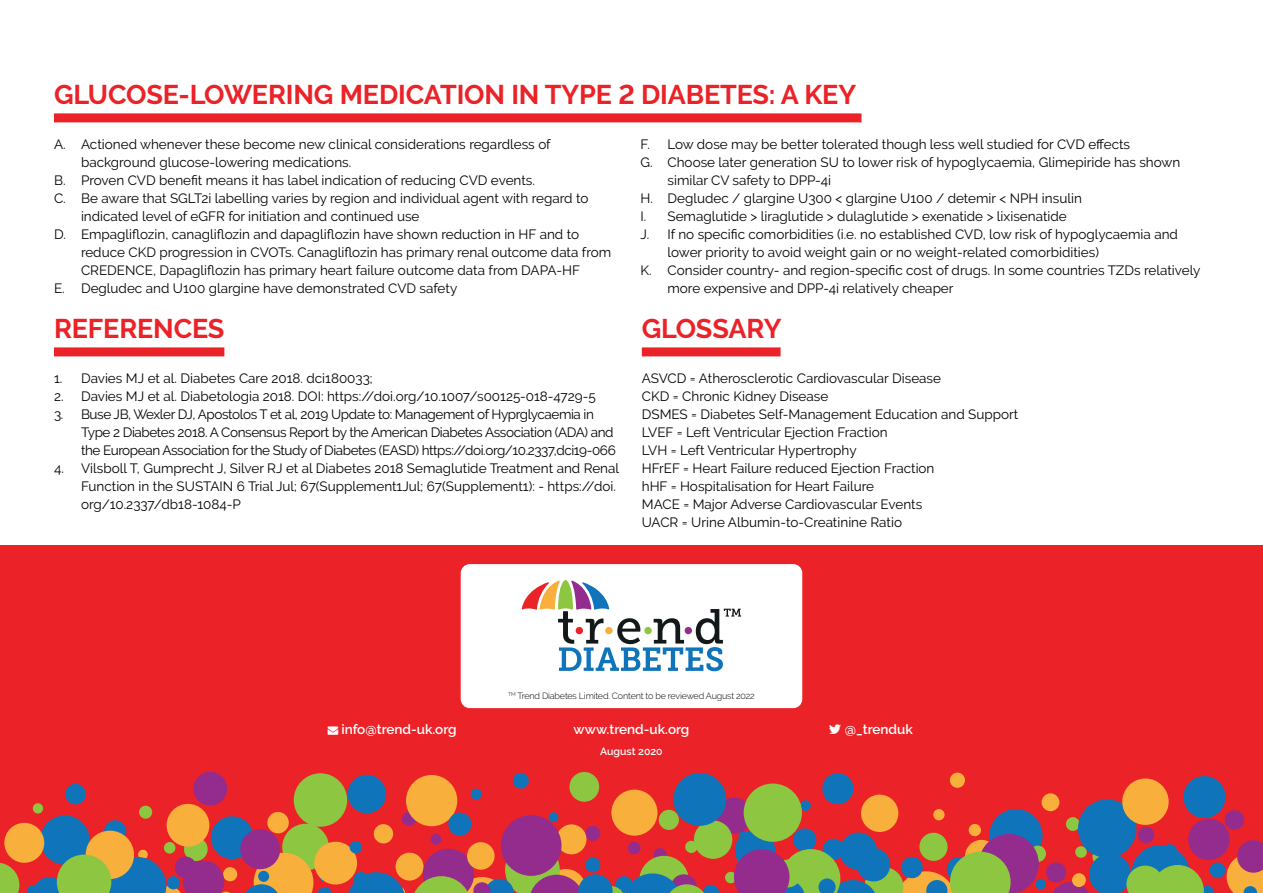
<style>
.page{position:relative;width:1263px;height:893px;background:#fff}
.page>*{position:absolute;margin:0;border:0;box-sizing:border-box;transform-origin:0 0}
.t1{font:700 27px "Raleway";letter-spacing:-.005em;color:#eb2227}
.t2{font:13.5px/18px "Raleway";color:#000}
.t3{font:13.5px/18px "Raleway";letter-spacing:-.03em;color:#000}
.t4{font:600 13.5px "Raleway";color:#fff}
.t5{font:600 10.5px "Raleway";color:#fff}
.t6{font:300 9px "Raleway";letter-spacing:-.02em;color:#000}
</style>
<div class="page">
<div style="left:0;top:545px;width:1263px;height:348px;background:#eb2227"></div>
<div style="left:989px;top:809px;width:53px;height:53px;background:#0f74b9;border-radius:50%"></div>
<div style="left:716px;top:798px;width:36px;height:36px;background:#942c8d;border-radius:50%"></div>
<div style="left:40px;top:815px;width:50px;height:50px;background:#0f74b9;border-radius:50%"></div>
<div style="left:585px;top:826px;width:15px;height:15px;background:#942c8d;border-radius:50%"></div>
<div style="left:104px;top:820px;width:22px;height:22px;background:#0f74b9;border-radius:50%"></div>
<div style="left:694px;top:820px;width:38px;height:39px;background:#8dc640;border-radius:50%"></div>
<svg style="left:735px;top:830px;width:40px;height:40px"></svg>
<div style="left:1188px;top:819px;width:41px;height:41px;background:#942c8d;border-radius:50%"></div>
<div style="left:800px;top:800px;width:11px;height:11px;background:#0f74b9;border-radius:50%"></div>
<div style="left:139px;top:806px;width:13px;height:13px;background:#8dc640;border-radius:50%"></div>
<div style="left:1030px;top:846px;width:16px;height:16px;background:#8dc640;border-radius:50%"></div>
<svg style="left:1224px;top:810px;width:20px;height:20px"></svg>
<svg style="left:793px;top:828px;width:23px;height:23px"></svg>
<div style="left:725px;top:872px;width:11px;height:11px;background:#8dc640;border-radius:50%"></div>
<div style="left:164px;top:842px;width:11px;height:12px;background:#8dc640;border-radius:50%"></div>
<div style="left:1035px;top:879px;width:11px;height:10px;background:#0f74b9;border-radius:50%"></div>
<div style="left:933px;top:809px;width:11px;height:11px;background:#f8af3c;border-radius:50%"></div>
<div style="left:822px;top:773px;width:31px;height:31px;background:#0f74b9;border-radius:50%"></div>
<svg style="left:1046px;top:862px;width:20px;height:20px"></svg>
<div style="left:282px;top:824px;width:47px;height:46px;background:#8dc640;border-radius:50%"></div>
<div style="left:1138px;top:827px;width:16px;height:16px;background:#942c8d;border-radius:50%"></div>
<div style="left:1066px;top:817px;width:14px;height:14px;background:#8dc640;border-radius:50%"></div>
<div style="left:294px;top:773px;width:53px;height:54px;background:#8dc640;border-radius:50%"></div>
<div style="left:556px;top:824px;width:30px;height:30px;background:#f8af3c;border-radius:50%"></div>
<div style="left:138px;top:850px;width:10px;height:9px;background:#f8af3c;border-radius:50%"></div>
<div style="left:314px;top:842px;width:43px;height:42px;background:#f8af3c;border-radius:50%"></div>
<div style="left:471px;top:788px;width:11px;height:12px;background:#0f74b9;border-radius:50%"></div>
<div style="left:950px;top:773px;width:15px;height:15px;background:#f8af3c;border-radius:50%"></div>
<div style="left:569px;top:772px;width:30px;height:30px;background:#8dc640;border-radius:50%"></div>
<div style="left:267px;top:812px;width:22px;height:21px;background:#f8af3c;border-radius:50%"></div>
<div style="left:65px;top:784px;width:21px;height:20px;background:#0f74b9;border-radius:50%"></div>
<div style="left:348px;top:775px;width:38px;height:38px;background:#0f74b9;border-radius:50%"></div>
<div style="left:223px;top:867px;width:14px;height:14px;background:#f8af3c;border-radius:50%"></div>
<div style="left:184px;top:837px;width:24px;height:24px;background:#8dc640;border-radius:50%"></div>
<div style="left:193px;top:772px;width:34px;height:33px;background:#942c8d;border-radius:50%"></div>
<div style="left:969px;top:824px;width:12px;height:12px;background:#f8af3c;border-radius:50%"></div>
<svg style="left:840px;top:832px;width:37px;height:38px"></svg>
<div style="left:501px;top:815px;width:60px;height:61px;background:#942c8d;border-radius:50%"></div>
<div style="left:430px;top:834px;width:11px;height:11px;background:#942c8d;border-radius:50%"></div>
<div style="left:374px;top:824px;width:19px;height:19px;background:#f8af3c;border-radius:50%"></div>
<div style="left:4px;top:823px;width:40px;height:40px;background:#f8af3c;border-radius:50%"></div>
<div style="left:549px;top:812px;width:9px;height:10px;background:#0f74b9;border-radius:50%"></div>
<div style="left:611px;top:790px;width:46px;height:46px;background:#f8af3c;border-radius:50%"></div>
<svg style="left:0;top:863px;width:19px;height:30px"></svg>
<div style="left:673px;top:773px;width:53px;height:53px;background:#0f74b9;border-radius:50%"></div>
<div style="left:738px;top:831px;width:11px;height:11px;background:#0f74b9;border-radius:50%"></div>
<div style="left:211px;top:816px;width:43px;height:43px;background:#0f74b9;border-radius:50%"></div>
<div style="left:86px;top:831px;width:48px;height:48px;background:#f8af3c;border-radius:50%"></div>
<div style="left:1078px;top:799px;width:58px;height:59px;background:#0f74b9;border-radius:50%"></div>
<div style="left:1210px;top:862px;width:15px;height:16px;background:#0f74b9;border-radius:50%"></div>
<div style="left:861px;top:795px;width:37px;height:37px;background:#f8af3c;border-radius:50%"></div>
<div style="left:167px;top:804px;width:42px;height:43px;background:#f8af3c;border-radius:50%"></div>
<div style="left:240px;top:829px;width:40px;height:40px;background:#942c8d;border-radius:50%"></div>
<div style="left:402px;top:812px;width:14px;height:14px;background:#942c8d;border-radius:50%"></div>
<svg style="left:1226px;top:810px;width:37px;height:83px"></svg>
<svg style="left:242px;top:853px;width:90px;height:40px"></svg>
<div style="left:659px;top:810px;width:20px;height:20px;background:#8dc640;border-radius:50%"></div>
<div style="left:513px;top:773px;width:16px;height:16px;background:#0f74b9;border-radius:50%"></div>
<div style="left:1183px;top:776px;width:42px;height:42px;background:#0f74b9;border-radius:50%"></div>
<div style="left:406px;top:775px;width:51px;height:51px;background:#f8af3c;border-radius:50%"></div>
<div style="left:744px;top:783px;width:58px;height:59px;background:#8dc640;border-radius:50%"></div>
<div style="left:448px;top:812px;width:23px;height:24px;background:#0f74b9;border-radius:50%"></div>
<svg style="left:734px;top:834px;width:305px;height:59px"></svg>
<svg style="left:1050px;top:845px;width:164px;height:48px"></svg>
<div style="left:1041px;top:793px;width:18px;height:18px;background:#f8af3c;border-radius:50%"></div>
<div style="left:1122px;top:778px;width:47px;height:47px;background:#f8af3c;border-radius:50%"></div>
<div style="left:33px;top:803px;width:10px;height:10px;background:#8dc640;border-radius:50%"></div>
<svg style="left:28px;top:855px;width:205px;height:38px"></svg>
<svg style="left:347px;top:842px;width:372px;height:51px"></svg>
<div style="left:461px;top:564px;width:341px;height:144px;background:#fff;border-radius:9px"></div>
<svg style="left:522px;top:580px;width:219px;height:91px"></svg>
<div style="left:54px;top:113px;width:807px;height:9px;background:#eb2227"></div>
<div style="left:54px;top:347px;width:170px;height:9px;background:#eb2227"></div>
<div style="left:642px;top:347px;width:138px;height:9px;background:#eb2227"></div>
<h1 class="t1" style="left:54px;top:79px;width:804px">GLUCOSE-LOWERING MEDICATION IN TYPE 2 DIABETES: A KEY</h1>
<p class="t2" style="left:54px;top:136px;width:498px">A. Actioned whenever these become new clinical considerations regardless of</p>
<p class="t2" style="left:81px;top:154px;width:272px">background glucose-lowering medications.</p>
<p class="t2" style="left:54px;top:172px;width:482px">B. Proven CVD benefit means it has label indication of reducing CVD events.</p>
<p class="t2" style="left:54px;top:190px;width:536px">C. Be aware that SGLT2i labelling varies by region and individual agent with regard to</p>
<p class="t2" style="left:81px;top:208px;width:340px">indicated level of eGFR for initiation and continued use</p>
<p class="t2" style="left:54px;top:226px;width:527px">D. Empagliflozin, canagliflozin and dapagliflozin have shown reduction in HF and to</p>
<p class="t2" style="left:81px;top:244px;width:532px">reduce CKD progression in CVOTs. Canagliflozin has primary renal outcome data from</p>
<p class="t2" style="left:81px;top:262px;width:500px">CREDENCE, Dapagliflozin has primary heart failure outcome data from DAPA-HF</p>
<p class="t2" style="left:54px;top:280px;width:405px">E. Degludec and U100 glargine have demonstrated CVD safety</p>
<p class="t2" style="left:640px;top:136px;width:491px">F. Low dose may be better tolerated though less well studied for CVD effects</p>
<p class="t2" style="left:640px;top:154px;width:541px">G. Choose later generation SU to lower risk of hypoglycaemia, Glimepiride has shown</p>
<p class="t2" style="left:667px;top:172px;width:165px">similar CV safety to DPP-4i</p>
<p class="t2" style="left:640px;top:190px;width:443px">H. Degludec / glargine U300 &lt; glargine U100 / detemir &lt; NPH insulin</p>
<p class="t2" style="left:640px;top:208px;width:428px">I. Semaglutide &gt; liraglutide &gt; dulaglutide &gt; exenatide &gt; lixisenatide</p>
<p class="t2" style="left:640px;top:226px;width:539px">J. If no specific comorbidities (i.e. no established CVD, low risk of hypoglycaemia and</p>
<p class="t2" style="left:667px;top:244px;width:433px">lower priority to avoid weight gain or no weight-related comorbidities)</p>
<p class="t2" style="left:640px;top:262px;width:562px">K. Consider country- and region-specific cost of drugs. In some countries TZDs relatively</p>
<p class="t2" style="left:667px;top:280px;width:288px">more expensive and DPP-4i relatively cheaper</p>
<h1 class="t1" style="left:54px;top:313px;width:172px">REFERENCES</h1>
<p class="t2" style="left:54px;top:370px;width:320px">1. Davies MJ et al. Diabetes Care 2018. dci180033;</p>
<p class="t2" style="left:54px;top:388px;width:543px">2. Davies MJ et al. Diabetologia 2018. DOI: https://doi.org/10.1007/s00125-018-4729-5</p>
<p class="t3" style="left:81px;top:406px;width:536px;text-indent:-27px">3. Buse JB, Wexler DJ, Apostolos T et al, 2019 Update to: Management of Hyprglycaemia in<br>Type 2 Diabetes 2018. A Consensus Report by the American Diabetes Association (ADA) and the European Association for the Study of Diabetes (EASD) https://doi.org/10.2337,dci19-066</p>
<p class="t2" style="left:81px;top:460px;width:540px;text-indent:-27px">4. Vilsboll T, Gumprecht J, Silver RJ et al Diabetes 2018 Semaglutide Treatment and Renal<br>Function in the SUSTAIN 6 Trial Jul; 67(Supplement1Jul; 67(Supplement1): - https://doi. org/10.2337/db18-1084-P</p>
<h1 class="t1" style="left:642px;top:313px;width:141px">GLOSSARY</h1>
<p class="t2" style="left:642px;top:370px;width:378px">ASVCD = Atherosclerotic Cardiovascular Disease<br>CKD = Chronic Kidney Disease<br>DSMES = Diabetes Self-Management Education and Support LVEF = Left Ventricular Ejection Fraction<br>LVH = Left Ventricular Hypertrophy<br>HFrEF = Heart Failure reduced Ejection Fraction<br>hHF = Hospitalisation for Heart Failure<br>MACE = Major Adverse Cardiovascular Events<br>UACR = Urine Albumin-to-Creatinine Ratio</p>
<p class="t6" style="left:508px;top:690px;width:248px"><sup>TM</sup> Trend Diabetes Limited. Content to be reviewed August 2022</p>
<p class="t4" style="left:328px;top:722px;width:130px">→ info@trend-uk.org</p>
<p class="t4" style="left:574px;top:722px;width:117px">www.trend-uk.org</p>
<p class="t4" style="left:845px;top:722px;width:69px">@_trenduk</p>
<p class="t5" style="left:600px;top:745px;width:64px">August 2020</p>
</div>
